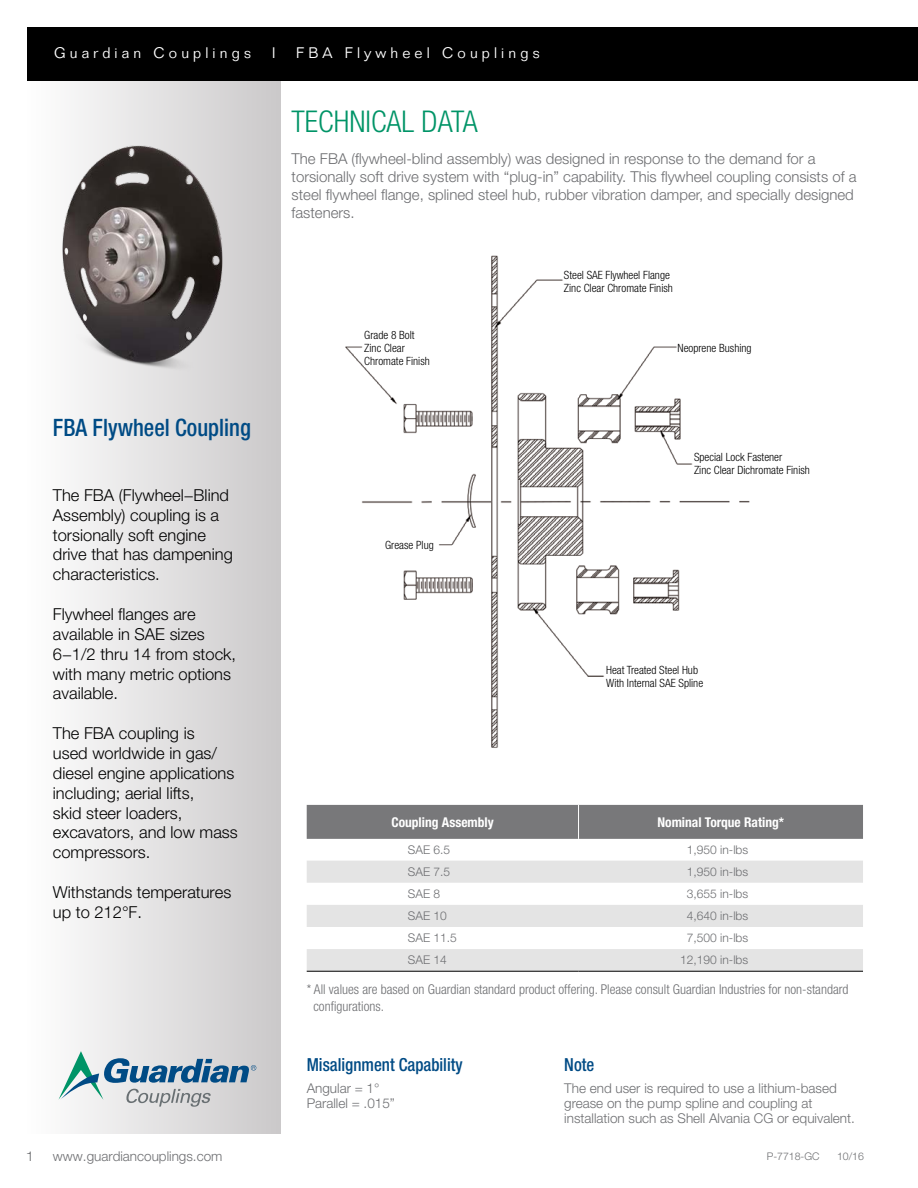
<style>
.page{position:relative;width:918px;height:1188px;background:#fff}
.page>*{position:absolute;margin:0;border:0;box-sizing:border-box;transform-origin:0 0}
.t1{font:300 condensed 30px "Helvetica Neue LT Std";color:#009467}
.t2{font:500 condensed 24px "Helvetica Neue LT Std";color:#004b85;scale:.94 1}
.t3{font:500 condensed 18px "Helvetica Neue LT Std";color:#004b85;scale:.94 1}
.Captions{font:300 16.5px/19.8px "Helvetica Neue LT Std";color:#000}
.Body{font:300 15px/18px "Helvetica Neue LT Std";color:#6d6e71}
.t4{font:300 15px "Folio Std";letter-spacing:.275em;color:#fff}
.Body-2{font:300 13.5px/15px "Helvetica Neue LT Std";color:#6d6e71}
.Body-3{font:300 condensed 13.5px/16.5px "Helvetica Neue LT Std";color:#6d6e71}
.Header_Cell{font:700 condensed 13.5px "Helvetica Neue LT Std";color:#fff}
.Body-4{font:300 13.5px "Helvetica Neue LT Std";color:#6d6e71;scale:1.1 1}
.Body_Cell{font:300 12px "Helvetica Neue LT Std";color:#6d6e71}
.t5{font:300 condensed 11.4px/13px "Helvetica Neue LT Std";color:#000}
.t6{font:300 10.5px "Helvetica Neue LT Std";color:#6d6e71}
</style>
<div class="page">
<div style="left:27px;top:81px;width:254px;height:1053px;background:linear-gradient(to right,#fefefe,#cbc9ca)"></div>
<div style="left:27px;top:27px;width:891px;height:53px;background:#000"></div>
<svg style="left:58px;top:1051px;width:198px;height:56px"></svg>
<div style="left:307px;top:805px;width:556px;height:34px;background:#78787a"></div>
<svg style="left:307px;top:861px;width:556px;height:110px;fill:#e4e4e4"></svg>
<hr style="left:307px;top:971px;width:272px;height:1px;background:#000">
<hr style="left:579px;top:971px;width:284px;height:1px;background:#000">
<hr style="left:578px;top:805px;width:1px;height:34px;background:#fff">
<img style="left:345px;top:255px;width:405px;height:493px">
<div style="left:606px;top:664px;width:137px;height:25px;background:#fff"></div>
<div style="left:694px;top:450px;width:154px;height:26px;background:#fff"></div>
<div style="left:678px;top:341px;width:106px;height:13px;background:#fff"></div>
<div style="left:564px;top:266px;width:143px;height:32px;background:#fff"></div>
<div style="left:364px;top:329px;width:86px;height:37px;background:#fff"></div>
<div style="left:369px;top:537px;width:65px;height:17px;background:#fff"></div>
<img style="left:37px;top:120px;width:211px;height:272px">
<p class="t4" style="left:54px;top:44px;width:199px">Guardian Couplings</p>
<p class="t4" style="left:272px;top:44px;width:5px">I</p>
<p class="t4" style="left:296px;top:44px;width:245px">FBA Flywheel Couplings</p>
<p class="t1" style="left:292px;top:104px;width:188px">TECHNICAL DATA</p>
<p class="Body" style="left:292px;top:149px;width:567px">The FBA (flywheel-blind assembly) was designed in response to the demand for a torsionally soft drive system with “plug-in” capability. This flywheel coupling consists of a steel flywheel flange, splined steel hub, rubber vibration damper, and specially designed fasteners.</p>
<p class="t2" style="left:53px;top:413px;width:212px">FBA Flywheel Coupling</p>
<p class="Captions" style="left:53px;top:485px;width:181px">The FBA (Flywheel−Blind<br>Assembly) coupling is a torsionally soft engine drive that has dampening characteristics.</p>
<p class="Captions" style="left:53px;top:604px;width:185px">Flywheel flanges are available in SAE sizes<br>6−1/2 thru 14 from stock, with many metric options available.</p>
<p class="Captions" style="left:53px;top:723px;width:186px">The FBA coupling is<br>used worldwide in gas/ diesel engine applications including; aerial lifts,<br>skid steer loaders, excavators, and low mass compressors.</p>
<p class="Captions" style="left:53px;top:882px;width:180px">Withstands temperatures up to 212°F.</p>
<p class="t5" style="left:364px;top:328px;width:67px">Grade 8 Bolt<br>Zinc Clear<br>Chromate Finish</p>
<p class="t5" style="left:385px;top:539px;width:50px">Grease Plug</p>
<p class="t5" style="left:564px;top:269px;width:110px">Steel SAE Flywheel Flange<br>Zinc Clear Chromate Finish</p>
<p class="t5" style="left:678px;top:341px;width:76px">Neoprene Bushing</p>
<p class="t5" style="left:694px;top:450px;width:117px">Special Lock Fastener<br>Zinc Clear Dichromate Finish</p>
<p class="t5" style="left:606px;top:663px;width:99px">Heat Treated Steel Hub<br>With Internal SAE Spline</p>
<p class="Header_Cell" style="left:391px;top:814px;width:104px">Coupling Assembly</p>
<p class="Header_Cell" style="left:657px;top:814px;width:128px">Nominal Torque Rating*</p>
<p class="Body_Cell" style="left:408px;top:842px;width:44px">SAE 6.5</p>
<p class="Body_Cell" style="left:687px;top:842px;width:63px">1,950 in-lbs</p>
<p class="Body_Cell" style="left:408px;top:864px;width:44px">SAE 7.5</p>
<p class="Body_Cell" style="left:687px;top:864px;width:63px">1,950 in-lbs</p>
<p class="Body_Cell" style="left:408px;top:886px;width:34px">SAE 8</p>
<p class="Body_Cell" style="left:687px;top:886px;width:63px">3,655 in-lbs</p>
<p class="Body_Cell" style="left:408px;top:909px;width:40px">SAE 10</p>
<p class="Body_Cell" style="left:687px;top:909px;width:63px">4,640 in-lbs</p>
<p class="Body_Cell" style="left:408px;top:931px;width:50px">SAE 11.5</p>
<p class="Body_Cell" style="left:687px;top:931px;width:63px">7,500 in-lbs</p>
<p class="Body_Cell" style="left:408px;top:953px;width:40px">SAE 14</p>
<p class="Body_Cell" style="left:680px;top:953px;width:70px">12,190 in-lbs</p>
<p class="Body-3" style="left:313px;top:981px;width:537px;text-indent:-7px">* All values are based on Guardian standard product offering. Please consult Guardian Industries for non-standard configurations.</p>
<p class="t3" style="left:307px;top:1054px;width:167px">Misalignment Capability</p>
<p class="Body-2" style="left:307px;top:1080px;width:90px">Angular = 1°<br>Parallel = .015”</p>
<p class="t3" style="left:564px;top:1054px;width:34px">Note</p>
<p class="Body-2" style="left:564px;top:1080px;width:292px">The end user is required to use a lithium-based grease on the pump spline and coupling at installation such as Shell Alvania CG or equivalent.</p>
<p class="Body-4" style="left:26px;top:1147px;width:9px">1</p>
<p class="Body-2" style="left:53px;top:1148px;width:171px">www.guardiancouplings.com</p>
<p class="t6" style="left:767px;top:1150px;width:54px">P-7718-GC</p>
<p class="t6" style="left:837px;top:1150px;width:28px">10/16</p>
</div>
